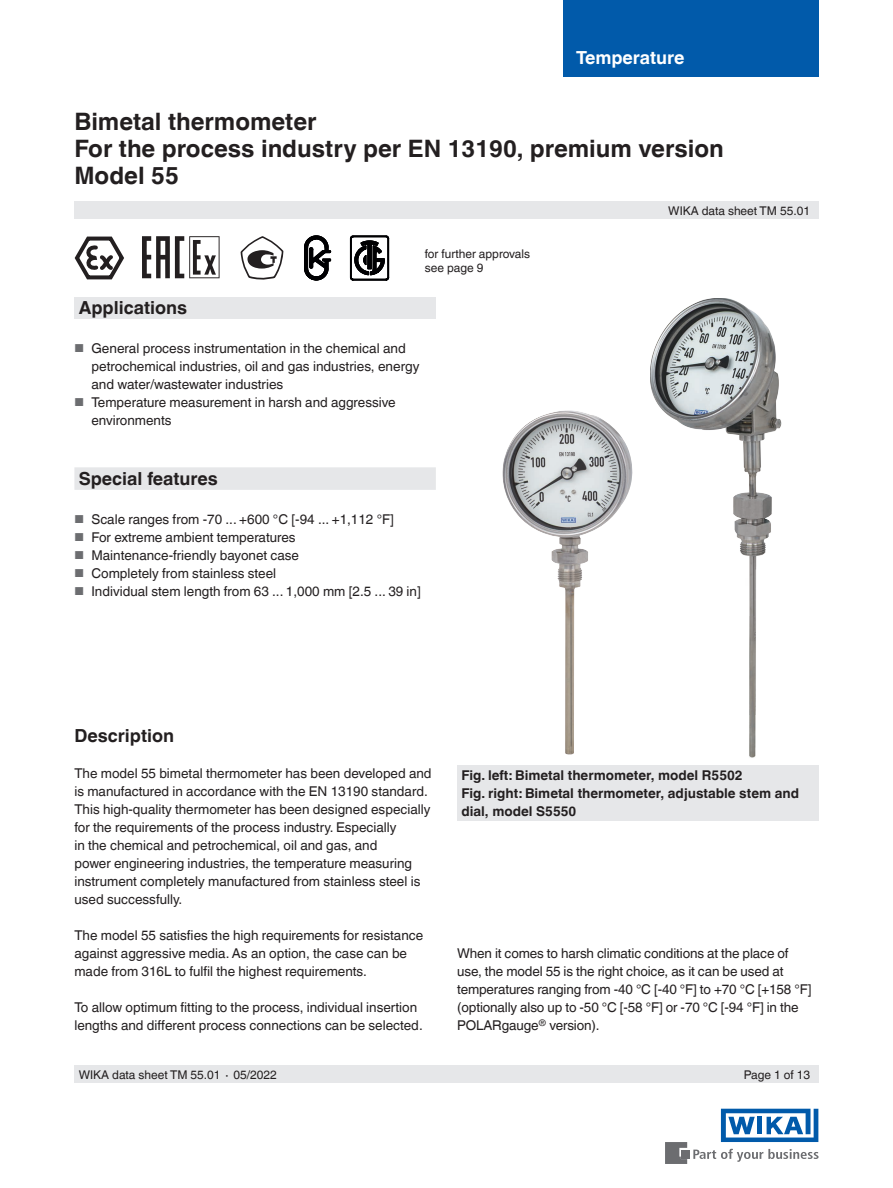
<style>
.page{position:relative;width:893px;height:1188px;background:#fff}
.page>*{position:absolute;margin:0;border:0;box-sizing:border-box;transform-origin:0 0}
.t1{font:700 24px/27px "Helvetica World";color:#231f20}
.t2{font:700 18px "Helvetica World";color:#231f20}
.t3{font:700 18px "Helvetica World";color:#fff}
.t4{font:13.5px/18px "Helvetica World";color:#231f20}
.t5{font:700 13.5px/18px "Helvetica World";color:#231f20}
.t6{font:12px/13.5px "Helvetica World";color:#231f20}
.s1{font-size:11.55px;color:#6c6d70}
</style>
<div class="page">
<div style="left:74px;top:297px;width:362px;height:22px;background:#e6e7e9"></div>
<div style="left:74px;top:202px;width:745px;height:17px;background:#e6e7e9"></div>
<div style="left:74px;top:1066px;width:745px;height:17px;background:#e6e7e9"></div>
<svg style="left:693px;top:1149px;width:126px;height:13px"></svg>
<div style="left:682px;top:1150px;width:8px;height:8px;background:#6c6d70"></div>
<svg style="left:665px;top:1142px;width:22px;height:22px"></svg>
<svg style="left:721px;top:1109px;width:97px;height:33px"></svg>
<div style="left:563px;top:0;width:256px;height:77px;background:#015aaa"></div>
<div style="left:74px;top:467px;width:362px;height:23px;background:#e6e7e9"></div>
<div style="left:457px;top:765px;width:362px;height:55px;background:#e6e7e9"></div>
<svg style="left:74px;top:236px;width:50px;height:44px"></svg>
<svg style="left:241px;top:236px;width:42px;height:44px"></svg>
<svg style="left:142px;top:236px;width:78px;height:42px"></svg>
<svg style="left:304px;top:236px;width:27px;height:44px"></svg>
<svg style="left:350px;top:236px;width:39px;height:44px"></svg>
<img style="left:502px;top:410px;width:131px;height:345px">
<img style="left:650px;top:298px;width:131px;height:318px">
<img style="left:749px;top:616px;width:7px;height:142px">
<h2 class="t3" style="left:576px;top:47px;width:110px">Temperature</h2>
<h1 class="t1" style="left:74px;top:108px;width:651px">Bimetal thermometer<br>For the process industry per EN 13190, premium version<br>Model 55</h1>
<p class="t6" style="left:425px;top:247px;width:107px">for further approvals see page 9</p>
<h2 class="t2" style="left:79px;top:297px;width:110px">Applications</h2>
<p class="t4" style="left:91px;top:339px;width:329px;text-indent:-17px"><span class="s1">■</span> General process instrumentation in the chemical and petrochemical industries, oil and gas industries, energy and water/wastewater industries</p>
<p class="t4" style="left:91px;top:393px;width:306px;text-indent:-17px"><span class="s1">■</span> Temperature measurement in harsh and aggressive environments</p>
<h2 class="t2" style="left:79px;top:468px;width:141px">Special features</h2>
<p class="t4" style="left:74px;top:510px;width:321px"><span class="s1">■</span> Scale ranges from -70 ... +600 °C [-94 ... +1,112 °F]</p>
<p class="t4" style="left:74px;top:528px;width:223px"><span class="s1">■</span> For extreme ambient temperatures</p>
<p class="t4" style="left:74px;top:546px;width:226px"><span class="s1">■</span> Maintenance-friendly bayonet case</p>
<p class="t4" style="left:74px;top:564px;width:203px"><span class="s1">■</span> Completely from stainless steel</p>
<p class="t4" style="left:74px;top:582px;width:348px"><span class="s1">■</span> Individual stem length from 63 ... 1,000 mm [2.5 ... 39 in]</p>
<p class="t6" style="left:668px;top:204px;width:143px">WIKA data sheet TM 55.01</p>
<h2 class="t2" style="left:74px;top:725px;width:101px">Description</h2>
<p class="t4" style="left:74px;top:764px;width:359px">The model 55 bimetal thermometer has been developed and is manufactured in accordance with the EN 13190 standard.<br>This high-quality thermometer has been designed especially for the requirements of the process industry. Especially<br>in the chemical and petrochemical, oil and gas, and<br>power engineering industries, the temperature measuring instrument completely manufactured from stainless steel is used successfully.</p>
<p class="t4" style="left:74px;top:926px;width:350px">The model 55 satisfies the high requirements for resistance against aggressive media. As an option, the case can be made from 316L to fulfil the highest requirements.</p>
<p class="t4" style="left:74px;top:998px;width:350px">To allow optimum fitting to the process, individual insertion lengths and different process connections can be selected.</p>
<p class="t5" style="left:461px;top:766px;width:339px">Fig. left: Bimetal thermometer, model R5502<br>Fig. right: Bimetal thermometer, adjustable stem and dial, model S5550</p>
<p class="t4" style="left:457px;top:944px;width:356px">When it comes to harsh climatic conditions at the place of use, the model 55 is the right choice, as it can be used at temperatures ranging from -40 °C [-40 °F] to +70 °C [+158 °F] (optionally also up to -50 °C [-58 °F] or -70 °C [-94 °F] in the POLARgauge<sup>®</sup> version).</p>
<p class="t6" style="left:79px;top:1068px;width:200px">WIKA data sheet TM 55.01 ∙ 05/2022</p>
<p class="t6" style="left:744px;top:1068px;width:68px">Page 1 of 13</p>
</div>
